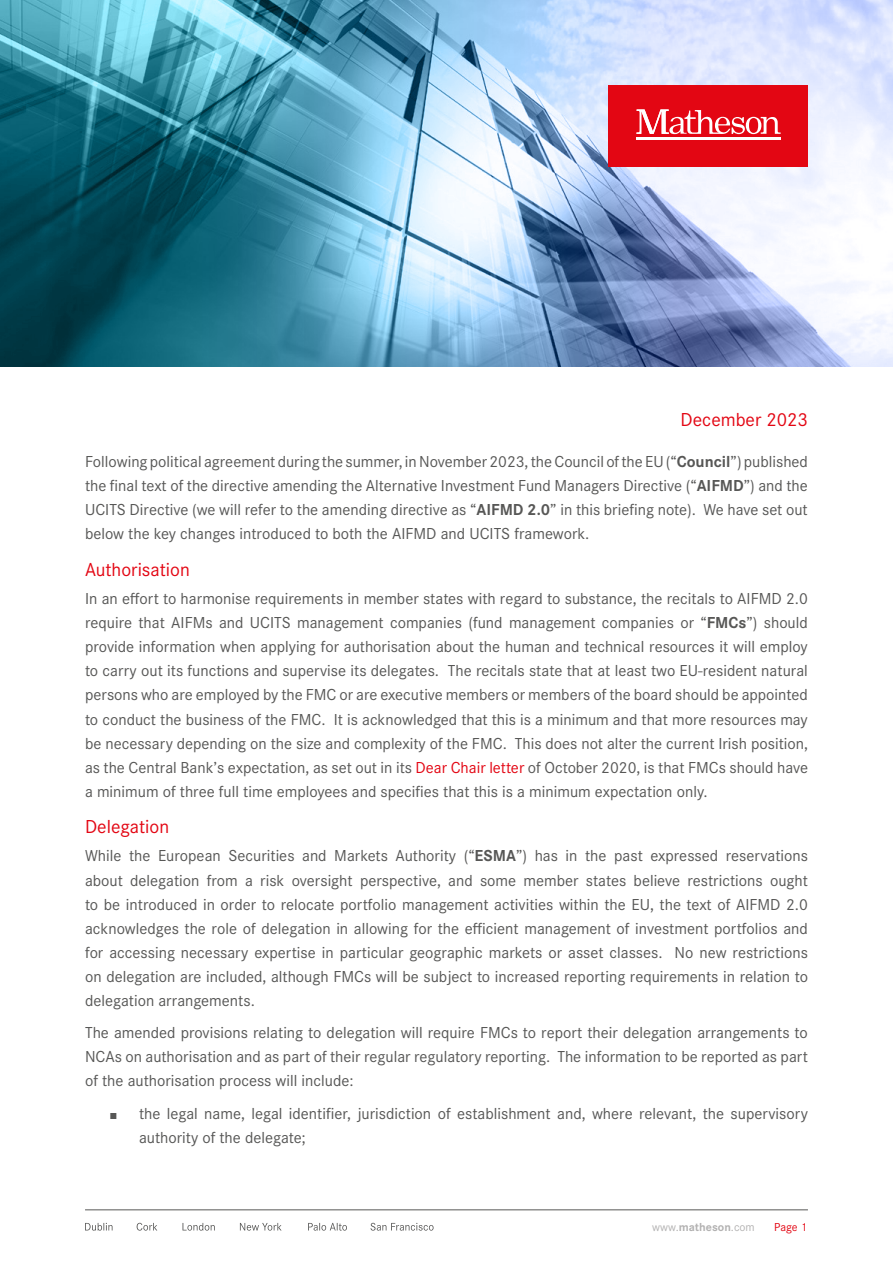
<style>
.page{position:relative;width:893px;height:1263px;background:#fff}
.page>*{position:absolute;margin:0;border:0;box-sizing:border-box;transform-origin:0 0}
.t1{font:19.5px "Corporate S Pro";color:#e30613}
.t2{font:16.5px/24px "Corporate S Pro";color:#575756;text-align:justify}
.t3{font:12px "Corporate S Pro";color:#b3b2b2}
.t4{font:12px "Corporate S Pro";color:#e30613}
.s1{font-weight:700}
.s2{color:#e30613}
.s3{font-size:9px}
</style>
<div class="page">
<hr style="left:85px;top:1209px;width:723px;height:1px;background:#575756">
<svg style="left:85px;top:1223px;width:349px;height:7px"></svg>
<img style="left:0;top:0;width:893px;height:367px">
<div style="left:608px;top:85px;width:200px;height:82px;background:#e30613"></div>
<hr style="left:636px;top:138px;width:145px;height:2px;background:#fff">
<svg style="left:636px;top:109px;width:145px;height:25px"></svg>
<p class="t1" style="left:681px;top:406px;width:129px">December 2023</p>
<p class="t2" style="left:85px;top:449px;width:724px">Following political agreement during the summer, in November 2023, the Council of the EU (“<span class="s1">Council</span>”) published the final text of the directive amending the Alternative Investment Fund Managers Directive (“<span class="s1">AIFMD</span>”) and the UCITS Directive (we will refer to the amending directive as “<span class="s1">AIFMD 2.0</span>” in this briefing note). We have set out below the key changes introduced to both the AIFMD and UCITS framework.</p>
<p class="t1" style="left:85px;top:555px;width:106px">Authorisation</p>
<p class="t2" style="left:85px;top:586px;width:724px">In an effort to harmonise requirements in member states with regard to substance, the recitals to AIFMD 2.0 require that AIFMs and UCITS management companies (fund management companies or “<span class="s1">FMCs</span>”) should provide information when applying for authorisation about the human and technical resources it will employ to carry out its functions and supervise its delegates. The recitals state that at least two EU-resident natural persons who are employed by the FMC or are executive members or members of the board should be appointed to conduct the business of the FMC. It is acknowledged that this is a minimum and that more resources may be necessary depending on the size and complexity of the FMC. This does not alter the current Irish position, as the Central Bank’s expectation, as set out in its <span class="s2">Dear Chair letter</span> of October 2020, is that FMCs should have a minimum of three full time employees and specifies that this is a minimum expectation only.</p>
<p class="t1" style="left:85px;top:812px;width:86px">Delegation</p>
<p class="t2" style="left:85px;top:843px;width:724px">While the European Securities and Markets Authority (“<span class="s1">ESMA</span>”) has in the past expressed reservations about delegation from a risk oversight perspective, and some member states believe restrictions ought to be introduced in order to relocate portfolio management activities within the EU, the text of AIFMD 2.0 acknowledges the role of delegation in allowing for the efficient management of investment portfolios and for accessing necessary expertise in particular geographic markets or asset classes. No new restrictions on delegation are included, although FMCs will be subject to increased reporting requirements in relation to delegation arrangements.</p>
<p class="t2" style="left:85px;top:1019px;width:724px">The amended provisions relating to delegation will require FMCs to report their delegation arrangements to NCAs on authorisation and as part of their regular regulatory reporting. The information to be reported as part of the authorisation process will include:</p>
<p class="t2" style="left:139px;top:1100px;width:670px;text-indent:-28px"><span class="s3">■</span> the legal name, legal identifier, jurisdiction of establishment and, where relevant, the supervisory authority of the delegate;</p>
<p class="t3" style="left:652px;top:1218px;width:104px">www.<span class="s1">matheson</span>.com</p>
<p class="t4" style="left:774px;top:1218px;width:34px">Page 1</p>
</div>
